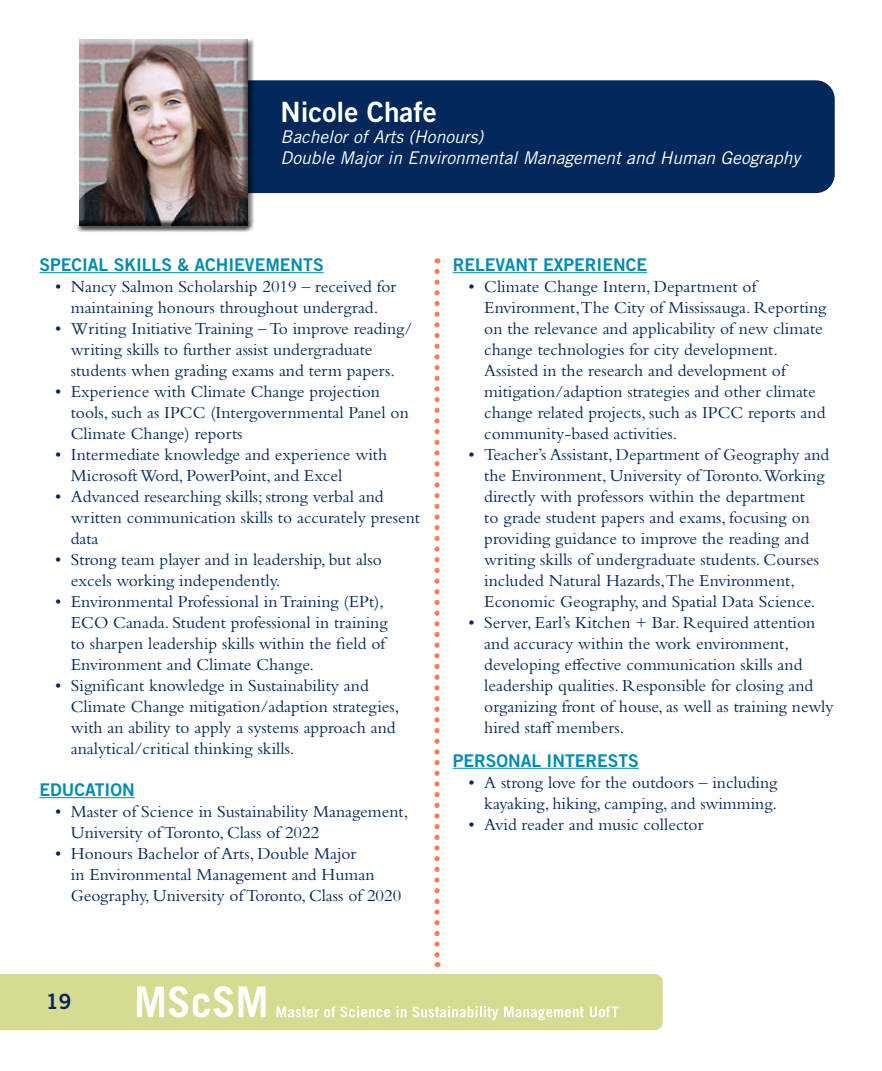
<style>
.page{position:relative;width:882px;height:1071px;background:#fff}
.page>*{position:absolute;margin:0;border:0;box-sizing:border-box;transform-origin:0 0}
.Student_Profiles_rig{font:28px "Trade Gothic LT Std Bd 2";color:#fff}
.t1{font:21px "Trade Gothic LT Std Bd 2";color:#00285b}
.t2{font:17.5px/21px "Bembo Std";color:#00285b}
.t3{font:italic 17.5px "Trade Gothic LT Std";color:#fff}
.t4{font:17.5px "Trade Gothic LT Std Bd 2";color:#008bb0}
</style>
<div class="page">
<div style="left:163px;top:80px;width:672px;height:113px;background:#00285b;border-radius:19px"></div>
<div style="left:74px;top:36px;width:180px;height:196px;background:#231f20;opacity:.75"></div>
<hr style="left:39px;top:272px;width:285px;height:1px;background:#008bb0">
<hr style="left:39px;top:797px;width:96px;height:1px;background:#008bb0">
<hr style="left:453px;top:272px;width:194px;height:1px;background:#008bb0">
<hr style="left:453px;top:768px;width:186px;height:1px;background:#008bb0">
<svg style="left:0;top:974px;width:663px;height:56px;background:#d9de9b"></svg>
<svg style="left:434px;top:271px;width:6px;height:696px"></svg>
<p class="Student_Profiles_rig" style="left:281px;top:94px;width:158px">Nicole Chafe</p>
<p class="t3" style="left:281px;top:126px;width:204px">Bachelor of Arts (Honours)</p>
<p class="t3" style="left:281px;top:147px;width:521px">Double Major in Environmental Management and Human Geography</p>
<p class="t4" style="left:39px;top:254px;width:286px">SPECIAL SKILLS &amp; ACHIEVEMENTS</p>
<p class="t2" style="left:55px;top:276px;width:343px;text-align:center">• Nancy Salmon Scholarship 2019 – received for maintaining honours throughout undergrad.</p>
<p class="t2" style="left:71px;top:318px;width:343px;text-indent:-16px">• Writing Initiative Training – To improve reading/ writing skills to further assist undergraduate students when grading exams and term papers.</p>
<p class="t2" style="left:71px;top:381px;width:340px;text-indent:-16px">• Experience with Climate Change projection tools, such as IPCC (Intergovernmental Panel on<br>Climate Change) reports</p>
<p class="t2" style="left:71px;top:444px;width:318px;text-indent:-16px">• Intermediate knowledge and experience with<br>Microsoft Word, PowerPoint, and Excel</p>
<p class="t2" style="left:71px;top:486px;width:351px;text-indent:-16px">• Advanced researching skills; strong verbal and written communication skills to accurately present data</p>
<p class="t2" style="left:71px;top:549px;width:312px;text-indent:-16px">• Strong team player and in leadership, but also excels working independently.</p>
<p class="t2" style="left:71px;top:591px;width:318px;text-indent:-16px">• Environmental Professional in Training (EPt), ECO Canada. Student professional in training to sharpen leadership skills within the field of Environment and Climate Change.</p>
<p class="t2" style="left:71px;top:675px;width:330px;text-indent:-16px">• Significant knowledge in Sustainability and Climate Change mitigation/adaption strategies, with an ability to apply a systems approach and analytical/critical thinking skills.</p>
<p class="t4" style="left:39px;top:779px;width:97px">EDUCATION</p>
<p class="t2" style="left:71px;top:801px;width:339px;text-indent:-16px">• Master of Science in Sustainability Management,<br>University of Toronto, Class of 2022</p>
<p class="t2" style="left:71px;top:843px;width:332px;text-indent:-16px">• Honours Bachelor of Arts, Double Major<br>in Environmental Management and Human<br>Geography, University of Toronto, Class of 2020</p>
<p class="t4" style="left:453px;top:254px;width:196px">RELEVANT EXPERIENCE</p>
<p class="t2" style="left:484px;top:276px;width:344px;text-indent:-16px">• Climate Change Intern, Department of Environment,The City of Mississauga. Reporting on the relevance and applicability of new climate change technologies for city development.<br>Assisted in the research and development of mitigation/adaption strategies and other climate change related projects, such as IPCC reports and community-based activities.</p>
<p class="t2" style="left:484px;top:444px;width:347px;text-indent:-16px">• Teacher’s Assistant, Department of Geography and the Environment, University of Toronto.Working directly with professors within the department<br>to grade student papers and exams, focusing on providing guidance to improve the reading and writing skills of undergraduate students. Courses included Natural Hazards,The Environment, Economic Geography, and Spatial Data Science.</p>
<p class="t2" style="left:484px;top:612px;width:351px;text-indent:-16px">• Server, Earl’s Kitchen + Bar. Required attention and accuracy within the work environment, developing effective communication skills and leadership qualities. Responsible for closing and organizing front of house, as well as training newly hired staff members.</p>
<p class="t4" style="left:453px;top:749px;width:188px">PERSONAL INTERESTS</p>
<p class="t2" style="left:469px;top:771px;width:310px;text-align:right">• A strong love for the outdoors – including kayaking, hiking, camping, and swimming.</p>
<p class="t2" style="left:469px;top:813px;width:237px">• Avid reader and music collector</p>
<p class="t1" style="left:46px;top:989px;width:27px">19</p>
</div>
